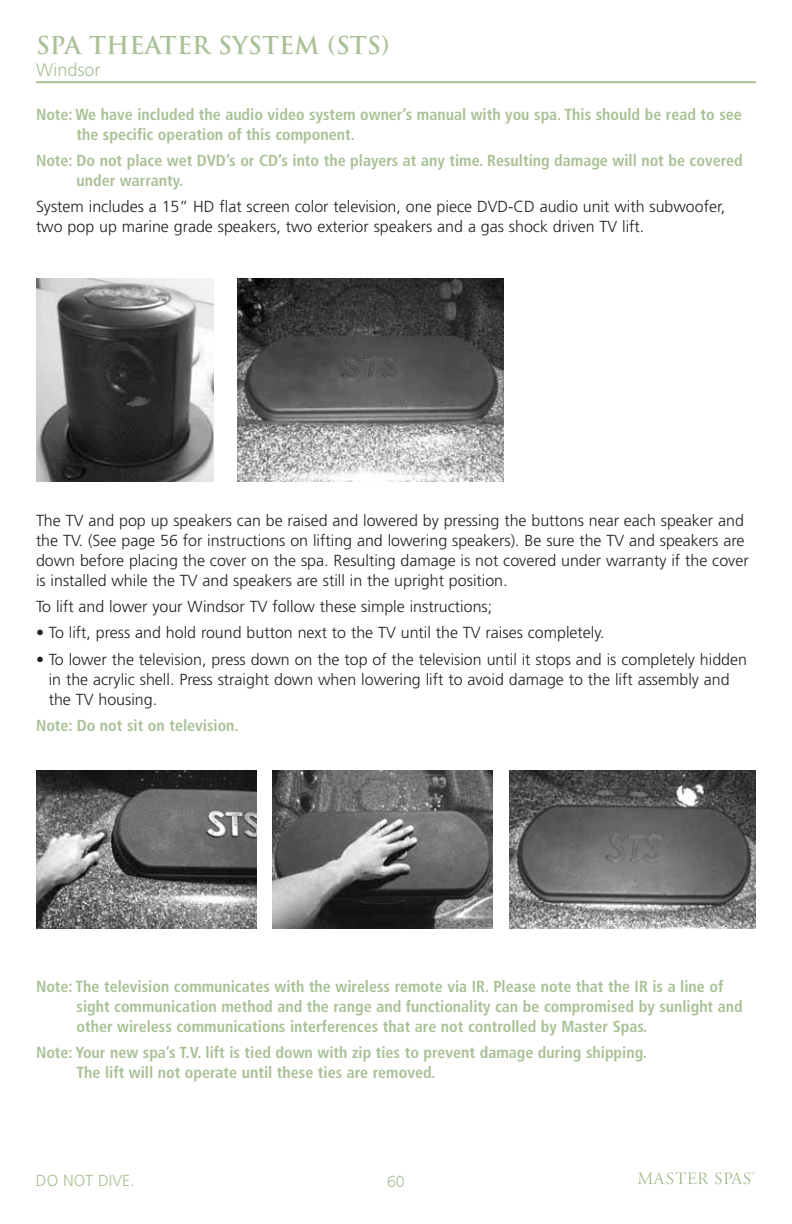
<style>
.page{position:relative;width:792px;height:1224px;background:#fff}
.page>*{position:absolute;margin:0;border:0;box-sizing:border-box;transform-origin:0 0}
.t1{font:700 24px "Trajan";color:#a9c196}
.t2{font:300 18px "Frutiger";color:#a9c196}
.t3{font:300 16px/20px "Frutiger";color:#20231e}
.t4{font:700 condensed 16px/20px "Frutiger";color:#a9c196}
.t5{font:300 16px "Frutiger";color:#a9c196}
</style>
<div class="page">
<hr style="left:36px;top:81px;width:720px;height:2px;background:#a9c196">
<svg style="left:638px;top:1172px;width:71px;height:12px"></svg>
<svg style="left:715px;top:1172px;width:40px;height:12px"></svg>
<img style="left:36px;top:278px;width:177px;height:203px">
<img style="left:238px;top:278px;width:266px;height:203px">
<img style="left:36px;top:771px;width:220px;height:157px">
<img style="left:509px;top:771px;width:247px;height:157px">
<img style="left:273px;top:771px;width:220px;height:157px">
<h1 class="t1" style="left:36px;top:32px;width:355px">SPA THEATER SYSTEM (STS)</h1>
<p class="t2" style="left:36px;top:63px;width:66px">Windsor</p>
<p class="t4" style="left:76px;top:106px;width:667px;text-indent:-40px">Note: We have included the audio video system owner’s manual with you spa. This should be read to see the specific operation of this component.</p>
<p class="t4" style="left:76px;top:152px;width:668px;text-indent:-40px">Note: Do not place wet DVD’s or CD’s into the players at any time. Resulting damage will not be covered under warranty.</p>
<p class="t3" style="left:36px;top:198px;width:691px">System includes a 15” HD flat screen color television, one piece DVD-CD audio unit with subwoofer, two pop up marine grade speakers, two exterior speakers and a gas shock driven TV lift.</p>
<p class="t3" style="left:36px;top:512px;width:714px">The TV and pop up speakers can be raised and lowered by pressing the buttons near each speaker and the TV. (See page 56 for instructions on lifting and lowering speakers). Be sure the TV and speakers are down before placing the cover on the spa. Resulting damage is not covered under warranty if the cover is installed while the TV and speakers are still in the upright position.</p>
<p class="t3" style="left:36px;top:598px;width:458px">To lift and lower your Windsor TV follow these simple instructions;</p>
<p class="t3" style="left:36px;top:624px;width:570px">• To lift, press and hold round button next to the TV until the TV raises completely.</p>
<p class="t3" style="left:49px;top:650px;width:700px;text-indent:-13px">• To lower the television, press down on the top of the television until it stops and is completely hidden in the acrylic shell. Press straight down when lowering lift to avoid damage to the lift assembly and the TV housing.</p>
<p class="t4" style="left:36px;top:716px;width:204px">Note: Do not sit on television.</p>
<p class="t4" style="left:76px;top:978px;width:668px;text-indent:-40px">Note: The television communicates with the wireless remote via IR. Please note that the IR is a line of sight communication method and the range and functionality can be compromised by sunlight and other wireless communications interferences that are not controlled by Master Spas.</p>
<p class="t4" style="left:76px;top:1044px;width:572px;text-indent:-40px">Note: Your new spa’s T.V. lift is tied down with zip ties to prevent damage during shipping.<br>The lift will not operate until these ties are removed.</p>
<p class="t5" style="left:36px;top:1174px;width:100px">DO NOT DIVE.</p>
<p class="t5" style="left:387px;top:1174px;width:19px">60</p>
</div>
